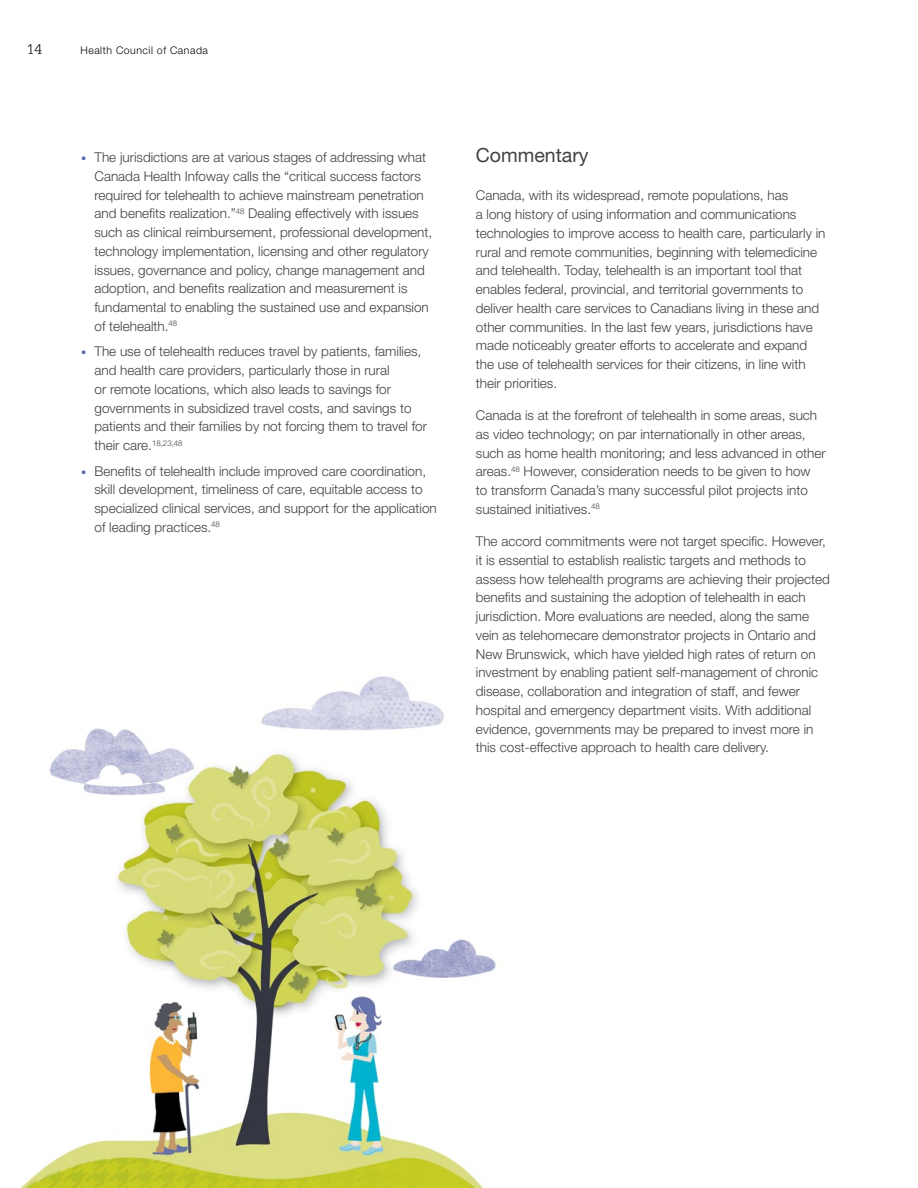
<style>
.page{position:relative;width:918px;height:1188px;background:#fff}
.page>*{position:absolute;margin:0;border:0;box-sizing:border-box;transform-origin:0 0}
.H2_Headline{font:19.5px "Helvetica Neue";color:#414042}
.t1{font:300 15px "Serifa";color:#000}
.Body_copy{font:300 13.5px/18.8px "Helvetica Neue";color:#414042}
.bullets_-_key_messag{font:300 13.5px/18.8px "Helvetica Neue";color:#414042}
.t2{font:300 10.5px "Helvetica Neue";letter-spacing:.05em;color:#000}
.s1{font-size:10.5px;color:#5465ac}
</style>
<div class="page">
<img style="left:20px;top:676px;width:476px;height:512px">
<p class="t1" style="left:27px;top:41px;width:16px">14</p>
<p class="t2" style="left:80px;top:44px;width:129px">Health Council of Canada</p>
<p class="bullets_-_key_messag" style="left:94px;top:148px;width:339px;text-indent:-14px"><span class="s1">•</span> The jurisdictions are at various stages of addressing what Canada Health Infoway calls the “critical success factors required for telehealth to achieve mainstream penetration and benefits realization.”<sup>48</sup> Dealing effectively with issues such as clinical reimbursement, professional development, technology implementation, licensing and other regulatory issues, governance and policy, change management and adoption, and benefits realization and measurement is fundamental to enabling the sustained use and expansion of telehealth.<sup>48</sup></p>
<p class="bullets_-_key_messag" style="left:94px;top:342px;width:334px;text-indent:-14px"><span class="s1">•</span> The use of telehealth reduces travel by patients, families, and health care providers, particularly those in rural<br>or remote locations, which also leads to savings for governments in subsidized travel costs, and savings to patients and their families by not forcing them to travel for their care.<sup>18,23,48</sup></p>
<p class="bullets_-_key_messag" style="left:94px;top:461px;width:344px;text-indent:-14px"><span class="s1">•</span> Benefits of telehealth include improved care coordination, skill development, timeliness of care, equitable access to specialized clinical services, and support for the application of leading practices.<sup>48</sup></p>
<p class="H2_Headline" style="left:476px;top:143px;width:114px">Commentary</p>
<p class="Body_copy" style="left:476px;top:186px;width:351px">Canada, with its widespread, remote populations, has<br>a long history of using information and communications technologies to improve access to health care, particularly in rural and remote communities, beginning with telemedicine and telehealth. Today, telehealth is an important tool that enables federal, provincial, and territorial governments to deliver health care services to Canadians living in these and other communities. In the last few years, jurisdictions have made noticeably greater efforts to accelerate and expand the use of telehealth services for their citizens, in line with their priorities.</p>
<p class="Body_copy" style="left:476px;top:406px;width:351px">Canada is at the forefront of telehealth in some areas, such as video technology; on par internationally in other areas, such as home health monitoring; and less advanced in other areas.<sup>48</sup> However, consideration needs to be given to how<br>to transform Canada’s many successful pilot projects into sustained initiatives.<sup>48</sup></p>
<p class="Body_copy" style="left:476px;top:532px;width:356px">The accord commitments were not target specific. However, it is essential to establish realistic targets and methods to assess how telehealth programs are achieving their projected benefits and sustaining the adoption of telehealth in each jurisdiction. More evaluations are needed, along the same vein as telehomecare demonstrator projects in Ontario and New Brunswick, which have yielded high rates of return on investment by enabling patient self-management of chronic disease, collaboration and integration of staff, and fewer hospital and emergency department visits. With additional evidence, governments may be prepared to invest more in this cost-effective approach to health care delivery.</p>
</div>
